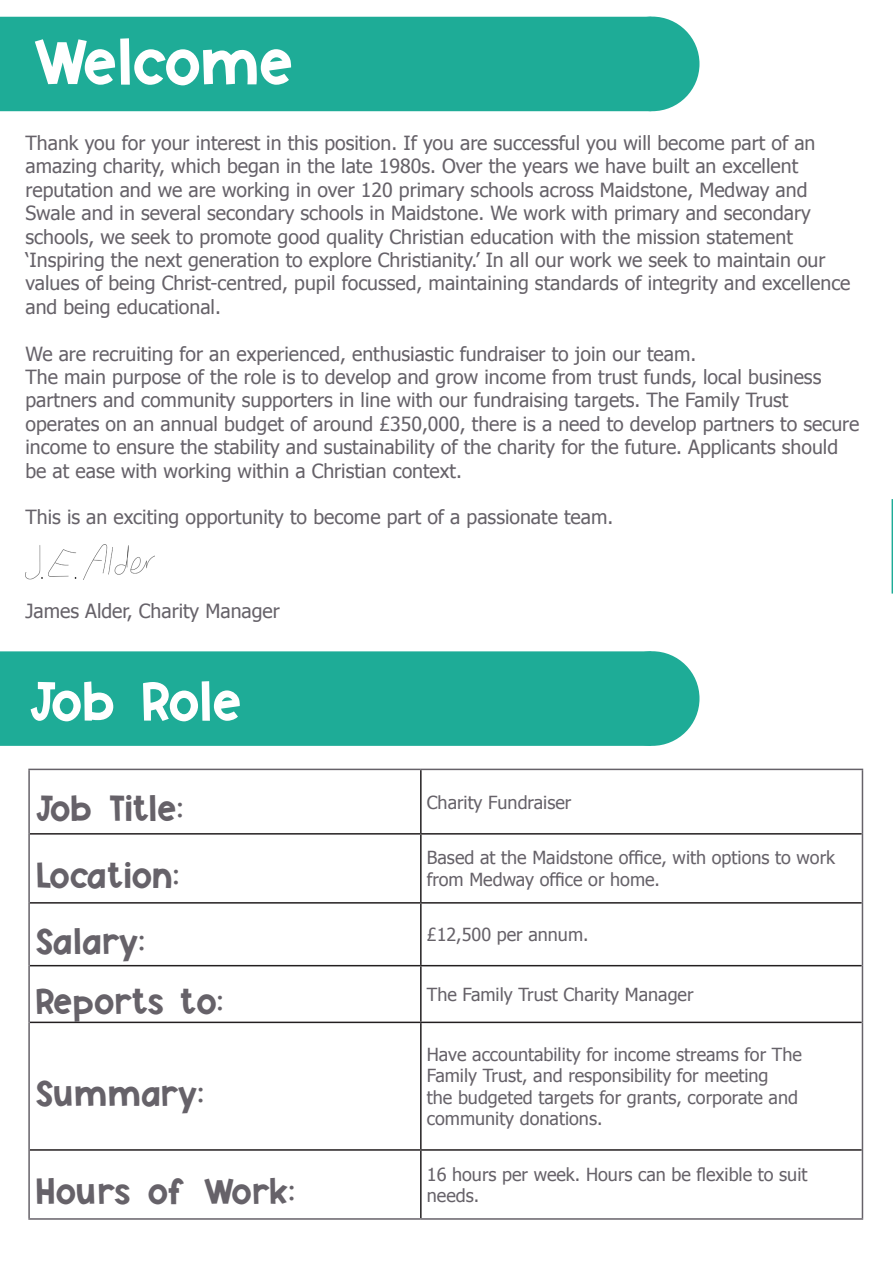
<style>
.page{position:relative;width:893px;height:1263px;background:#fff}
.page>*{position:absolute;margin:0;border:0;box-sizing:border-box;transform-origin:0 0}
.t1{font:61.5px "Monkey Mayhem";color:#fff}
.t2{font:52.5px "Monkey Mayhem";color:#fff}
.t3{font:34.5px "Monkey Mayhem";color:#666269}
.t4{font:19.5px/23.4px "Tahoma";color:#666269}
.t5{font:18px/21.6px "Tahoma";color:#666269}
</style>
<div class="page">
<div style="left:0;top:17px;width:651px;height:93px;background:#1eac97"></div>
<div style="left:0;top:17px;width:651px;height:94px;border:2px solid #1eac97"></div>
<div style="left:605px;top:17px;width:94px;height:94px;background:#1eac97;border-radius:50%"></div>
<div style="left:0;top:652px;width:651px;height:93px;background:#1eac97"></div>
<div style="left:0;top:651px;width:651px;height:95px;border:2px solid #1eac97"></div>
<div style="left:605px;top:651px;width:94px;height:95px;background:#1eac97;border-radius:50%"></div>
<hr style="left:420px;top:770px;width:2px;height:63px;background:#231f20">
<hr style="left:30px;top:833px;width:391px;height:1px;background:#231f20">
<hr style="left:421px;top:833px;width:441px;height:1px;background:#231f20">
<hr style="left:420px;top:834px;width:2px;height:68px;background:#231f20">
<hr style="left:30px;top:902px;width:391px;height:1px;background:#231f20">
<hr style="left:421px;top:902px;width:441px;height:1px;background:#231f20">
<hr style="left:420px;top:903px;width:2px;height:62px;background:#231f20">
<hr style="left:30px;top:965px;width:391px;height:1px;background:#231f20">
<hr style="left:421px;top:965px;width:441px;height:1px;background:#231f20">
<hr style="left:420px;top:966px;width:2px;height:55px;background:#231f20">
<hr style="left:30px;top:1021px;width:391px;height:2px;background:#231f20">
<hr style="left:421px;top:1021px;width:441px;height:2px;background:#231f20">
<hr style="left:420px;top:1023px;width:2px;height:126px;background:#231f20">
<hr style="left:30px;top:1149px;width:391px;height:2px;background:#231f20">
<hr style="left:421px;top:1149px;width:441px;height:2px;background:#231f20">
<hr style="left:420px;top:1151px;width:2px;height:67px;background:#231f20">
<hr style="left:28px;top:769px;width:393px;height:1px;background:#666269">
<hr style="left:28px;top:770px;width:2px;height:64px;background:#666269">
<hr style="left:421px;top:769px;width:442px;height:1px;background:#666269">
<hr style="left:862px;top:770px;width:1px;height:64px;background:#666269">
<hr style="left:28px;top:834px;width:2px;height:69px;background:#666269">
<hr style="left:862px;top:834px;width:1px;height:69px;background:#666269">
<hr style="left:28px;top:903px;width:2px;height:63px;background:#666269">
<hr style="left:862px;top:903px;width:1px;height:63px;background:#666269">
<hr style="left:28px;top:966px;width:2px;height:56px;background:#666269">
<hr style="left:862px;top:966px;width:1px;height:56px;background:#666269">
<hr style="left:28px;top:1022px;width:2px;height:128px;background:#666269">
<hr style="left:862px;top:1022px;width:1px;height:128px;background:#666269">
<hr style="left:28px;top:1150px;width:2px;height:68px;background:#666269">
<hr style="left:862px;top:1150px;width:1px;height:68px;background:#666269">
<hr style="left:28px;top:1218px;width:393px;height:2px;background:#666269">
<hr style="left:421px;top:1218px;width:442px;height:2px;background:#666269">
<img style="left:26px;top:545px;width:128px;height:34px">
<svg style="left:891px;top:499px;width:2px;height:95px"></svg>
<p class="t1" style="left:28px;top:18px;width:266px">Welcome</p>
<p class="t4" style="left:26px;top:130px;width:826px">Thank you for your interest in this position. If you are successful you will become part of an amazing charity, which began in the late 1980s. Over the years we have built an excellent reputation and we are working in over 120 primary schools across Maidstone, Medway and Swale and in several secondary schools in Maidstone. We work with primary and secondary schools, we seek to promote good quality Christian education with the mission statement ‘Inspiring the next generation to explore Christianity.’ In all our work we seek to maintain our values of being Christ-centred, pupil focussed, maintaining standards of integrity and excellence and being educational.</p>
<p class="t4" style="left:26px;top:341px;width:672px">We are recruiting for an experienced, enthusiastic fundraiser to join our team.</p>
<p class="t4" style="left:26px;top:364px;width:835px">The main purpose of the role is to develop and grow income from trust funds, local business partners and community supporters in line with our fundraising targets. The Family Trust operates on an annual budget of around £350,000, there is a need to develop partners to secure income to ensure the stability and sustainability of the charity for the future. Applicants should be at ease with working within a Christian context.</p>
<p class="t4" style="left:26px;top:505px;width:589px">This is an exciting opportunity to become part of a passionate team.</p>
<p class="t4" style="left:26px;top:598px;width:256px">James Alder, Charity Manager</p>
<p class="t2" style="left:28px;top:664px;width:215px">Job Role</p>
<p class="t3" style="left:35px;top:784px;width:150px">Job Title:</p>
<p class="t5" style="left:427px;top:790px;width:146px">Charity Fundraiser</p>
<p class="t3" style="left:35px;top:851px;width:146px">Location:</p>
<p class="t5" style="left:427px;top:846px;width:410px">Based at the Maidstone office, with options to work from Medway office or home.</p>
<p class="t3" style="left:35px;top:917px;width:111px">Salary:</p>
<p class="t5" style="left:427px;top:923px;width:163px">£12,500 per annum.</p>
<p class="t3" style="left:35px;top:977px;width:190px">Reports to:</p>
<p class="t5" style="left:427px;top:983px;width:268px">The Family Trust Charity Manager</p>
<p class="t3" style="left:35px;top:1069px;width:170px">Summary:</p>
<p class="t5" style="left:427px;top:1042px;width:377px">Have accountability for income streams for The Family Trust, and responsibility for meeting<br>the budgeted targets for grants, corporate and community donations.</p>
<p class="t3" style="left:35px;top:1167px;width:261px">Hours of Work:</p>
<p class="t5" style="left:427px;top:1162px;width:382px">16 hours per week. Hours can be flexible to suit needs.</p>
</div>
